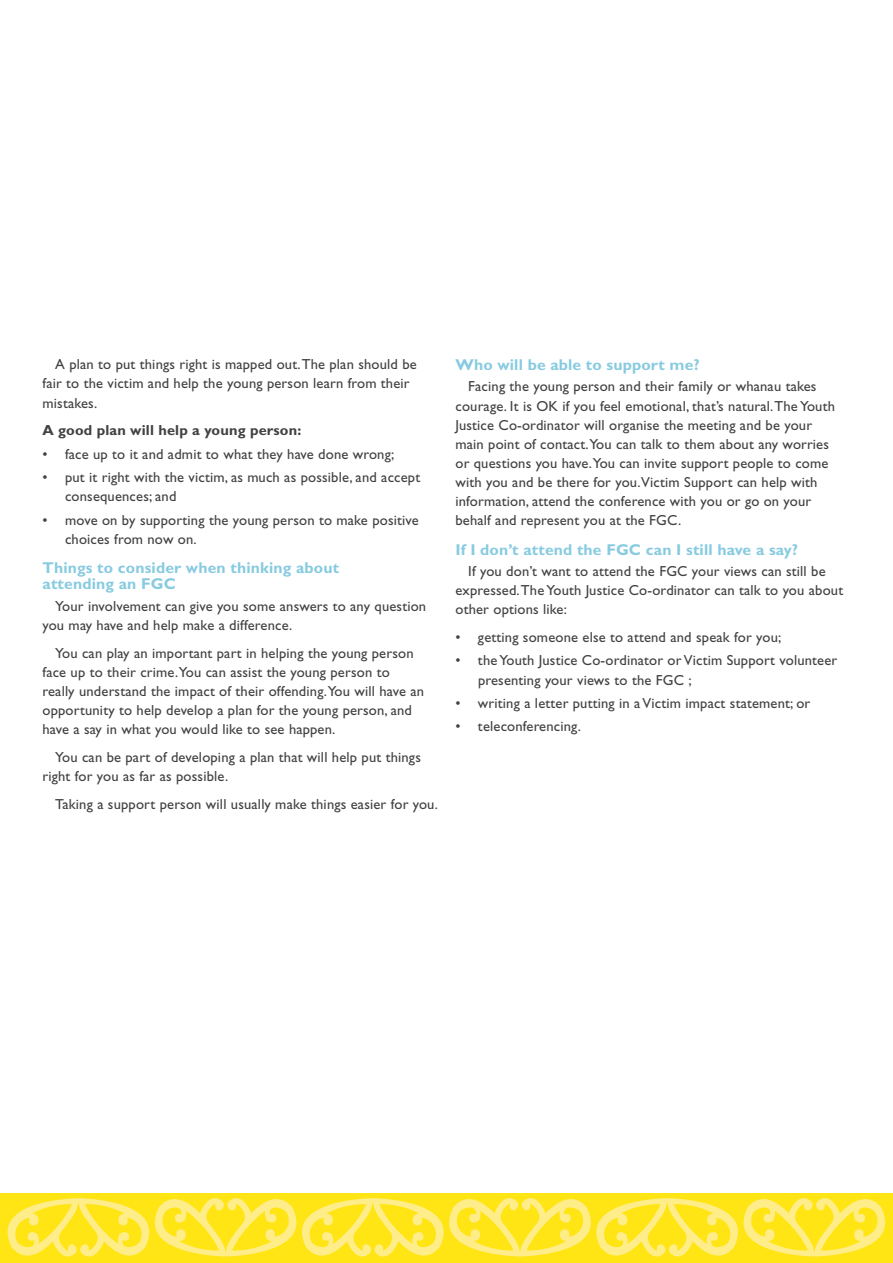
<style>
.page{position:relative;width:893px;height:1263px;background:#fff}
.page>*{position:absolute;margin:0;border:0;box-sizing:border-box;transform-origin:0 0}
.Body_blue_bold{font:700 15.75px/16.5px "Gill Sans";letter-spacing:.01em;color:#88cbe0}
.Body{font:14.55px/19.2px "Gill Sans";letter-spacing:.01em;color:#414142}
.Body_bullet{font:14.55px/19.2px "Gill Sans";letter-spacing:.01em;color:#414142}
.Body_bullet-2{font:700 14.55px "Gill Sans";letter-spacing:.01em;color:#414142}
</style>
<div class="page">
<div style="left:0;top:1194px;width:893px;height:69px;background:#ffe513"></div>
<svg style="left:7px;top:1198px;width:879px;height:58px"></svg>
<p class="Body" style="left:43px;top:355px;width:376px;text-indent:13px">A plan to put things right is mapped out.The plan should be fair to the victim and help the young person learn from their mistakes.</p>
<p class="Body_bullet-2" style="left:43px;top:422px;width:260px">A good plan will help a young person:</p>
<p class="Body_bullet" style="left:43px;top:444px;width:353px">• face up to it and admit to what they have done wrong;</p>
<p class="Body_bullet" style="left:65px;top:468px;width:357px;text-indent:-23px">• put it right with the victim, as much as possible, and accept consequences; and</p>
<p class="Body_bullet" style="left:65px;top:510px;width:355px;text-indent:-23px">• move on by supporting the young person to make positive choices from now on.</p>
<p class="Body_blue_bold" style="left:43px;top:559px;width:298px">Things to consider when thinking about attending an FGC</p>
<p class="Body" style="left:43px;top:596px;width:385px;text-indent:13px">Your involvement can give you some answers to any question you may have and help make a difference.</p>
<p class="Body" style="left:43px;top:643px;width:383px;text-indent:13px">You can play an important part in helping the young person face up to their crime.You can assist the young person to really understand the impact of their offending.You will have an opportunity to help develop a plan for the young person, and have a say in what you would like to see happen.</p>
<p class="Body" style="left:43px;top:747px;width:380px;text-indent:13px">You can be part of developing a plan that will help put things right for you as far as possible.</p>
<p class="Body" style="left:55px;top:794px;width:384px">Taking a support person will usually make things easier for you.</p>
<p class="Body_blue_bold" style="left:455px;top:356px;width:246px">Who will be able to support me?</p>
<p class="Body" style="left:455px;top:377px;width:381px;text-indent:13px">Facing the young person and their family or whanau takes courage. It is OK if you feel emotional, that’s natural.The Youth Justice Co-ordinator will organise the meeting and be your main point of contact.You can talk to them about any worries or questions you have.You can invite support people to come with you and be there for you.Victim Support can help with information, attend the conference with you or go on your behalf and represent you at the FGC.</p>
<p class="Body_blue_bold" style="left:455px;top:541px;width:344px">If I don’t attend the FGC can I still have a say?</p>
<p class="Body" style="left:455px;top:562px;width:389px;text-indent:13px">If you don’t want to attend the FGC your views can still be expressed.The Youth Justice Co-ordinator can talk to you about other options like:</p>
<p class="Body_bullet" style="left:455px;top:628px;width:327px">• getting someone else to attend and speak for you;</p>
<p class="Body_bullet" style="left:478px;top:651px;width:361px;text-indent:-22px">• the Youth Justice Co-ordinator or Victim Support volunteer presenting your views to the FGC ;</p>
<p class="Body_bullet" style="left:455px;top:693px;width:356px">• writing a letter putting in a Victim impact statement; or</p>
<p class="Body_bullet" style="left:455px;top:717px;width:127px">• teleconferencing.</p>
</div>
